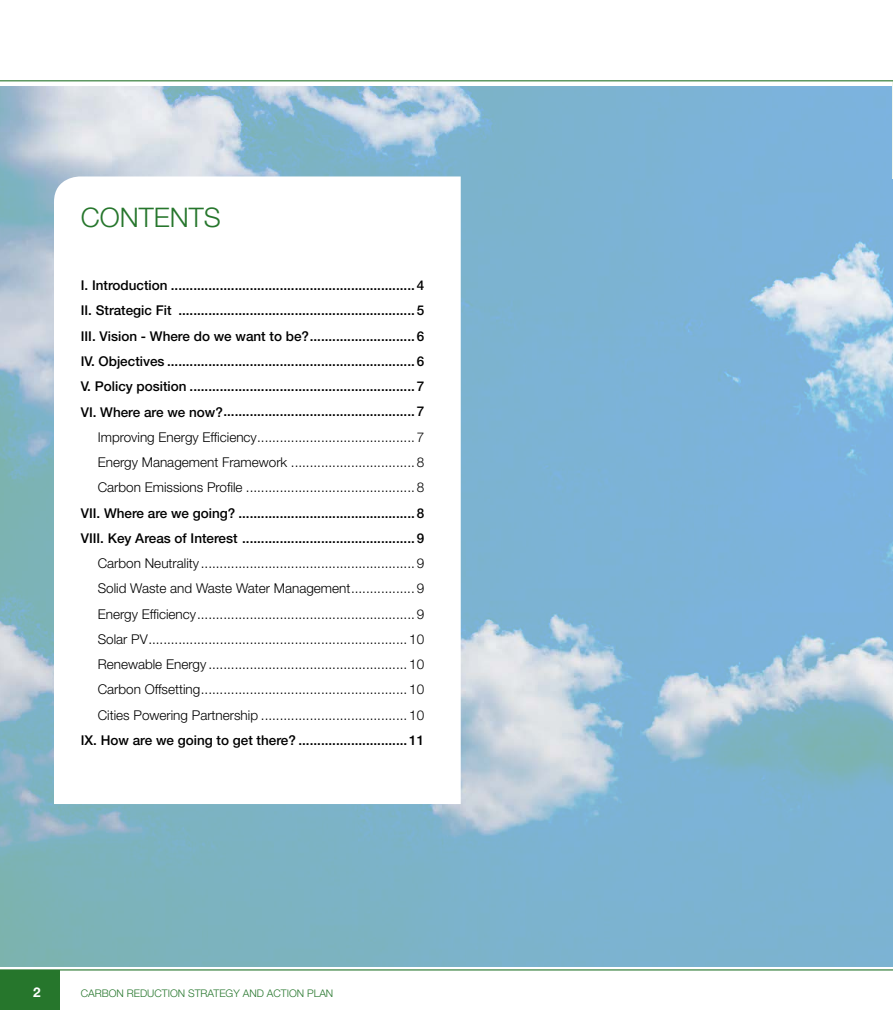
<style>
.page{position:relative;width:893px;height:1021px;background:#fff}
.page>*{position:absolute;margin:0;border:0;box-sizing:border-box;transform-origin:0 0}
.t1{font:300 27px "Helvetica Neue LT Std";color:#26762c}
.t2{font:300 13.5px "Helvetica Neue LT Std";color:#000}
.t3{font:500 13.5px "Helvetica Neue LT Std";color:#000}
.t4{font:700 13.5px "Helvetica Neue LT Std";color:#fff}
.t5{font:300 10.5px "Helvetica Neue LT Std";color:#26762c}
</style>
<div class="page">
<div style="left:0;top:970px;width:60px;height:40px;background:#26762c"></div>
<img style="left:0;top:86px;width:893px;height:880px">
<svg style="left:54px;top:176px;width:407px;height:628px"></svg>
<hr style="left:0;top:969px;width:893px;height:1px;background:#26762c">
<hr style="left:0;top:80px;width:893px;height:1px;background:#26762c">
<h2 class="t1" style="left:81px;top:200px;width:142px">CONTENTS</h2>
<p class="t3" style="left:81px;top:277px;width:345px">I. Introduction ................................................................. 4</p>
<p class="t3" style="left:81px;top:302px;width:345px">II. Strategic Fit ............................................................... 5</p>
<p class="t3" style="left:81px;top:328px;width:345px">III. Vision - Where do we want to be?............................ 6</p>
<p class="t3" style="left:81px;top:353px;width:345px">IV. Objectives .................................................................. 6</p>
<p class="t3" style="left:81px;top:378px;width:345px">V. Policy position ............................................................ 7</p>
<p class="t3" style="left:81px;top:403px;width:345px">VI. Where are we now?................................................... 7</p>
<p class="t2" style="left:98px;top:428px;width:328px">Improving Energy Efficiency.......................................... 7</p>
<p class="t2" style="left:98px;top:454px;width:328px">Energy Management Framework ................................. 8</p>
<p class="t2" style="left:98px;top:479px;width:328px">Carbon Emissions Profile ............................................. 8</p>
<p class="t3" style="left:81px;top:504px;width:345px">VII. Where are we going? ............................................... 8</p>
<p class="t3" style="left:81px;top:530px;width:345px">VIII. Key Areas of Interest .............................................. 9</p>
<p class="t2" style="left:98px;top:555px;width:328px">Carbon Neutrality ......................................................... 9</p>
<p class="t2" style="left:98px;top:580px;width:328px">Solid Waste and Waste Water Management................. 9</p>
<p class="t2" style="left:98px;top:605px;width:328px">Energy Efficiency.......................................................... 9</p>
<p class="t2" style="left:98px;top:630px;width:328px">Solar PV..................................................................... 10</p>
<p class="t2" style="left:98px;top:656px;width:328px">Renewable Energy ..................................................... 10</p>
<p class="t2" style="left:98px;top:681px;width:328px">Carbon Offsetting....................................................... 10</p>
<p class="t2" style="left:98px;top:706px;width:328px">Cities Powering Partnership ....................................... 10</p>
<p class="t3" style="left:81px;top:732px;width:345px">IX. How are we going to get there? ............................. 11</p>
<p class="t4" style="left:33px;top:983px;width:9px">2</p>
<p class="t5" style="left:81px;top:987px;width:254px">CARBON REDUCTION STRATEGY AND ACTION PLAN</p>
</div>
